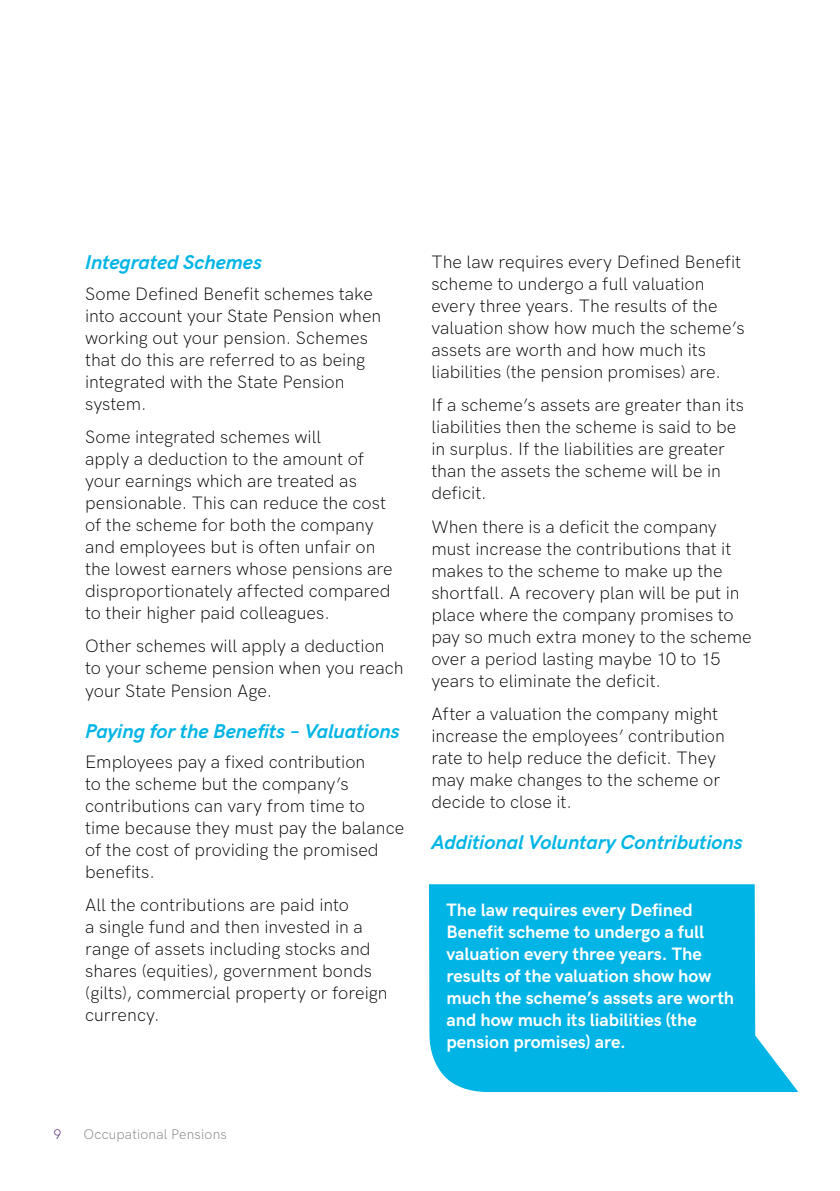
<style>
.page{position:relative;width:840px;height:1191px;background:#fff}
.page>*{position:absolute;margin:0;border:0;box-sizing:border-box;transform-origin:0 0}
.t1{font:italic 700 20px "HK Grotesk";letter-spacing:-.005em;color:#00b5e5}
.t2{font:300 18px/22px "HK Grotesk";letter-spacing:.005em;color:#000}
.t3{font:700 18px/22px "HK Grotesk";color:#fff}
.t4{font:300 14px "HK Grotesk";letter-spacing:.015em;color:#7b7c80}
.t5{font:300 14px "HK Grotesk";color:#461e6e}
</style>
<div class="page">
<svg style="left:428px;top:884px;width:369px;height:208px;background:#1cbde7"></svg>
<p class="t1" style="left:85px;top:247px;width:178px">Integrated Schemes</p>
<p class="t2" style="left:85px;top:281px;width:297px">Some Defined Benefit schemes take into account your State Pension when working out your pension. Schemes that do this are referred to as being integrated with the State Pension system.</p>
<p class="t2" style="left:85px;top:424px;width:309px">Some integrated schemes will<br>apply a deduction to the amount of your earnings which are treated as pensionable. This can reduce the cost of the scheme for both the company and employees but is often unfair on the lowest earners whose pensions are disproportionately affected compared to their higher paid colleagues.</p>
<p class="t2" style="left:85px;top:634px;width:320px">Other schemes will apply a deduction to your scheme pension when you reach your State Pension Age.</p>
<p class="t1" style="left:85px;top:715px;width:316px">Paying for the Benefits – Valuations</p>
<p class="t2" style="left:85px;top:749px;width:320px">Employees pay a fixed contribution<br>to the scheme but the company’s contributions can vary from time to time because they must pay the balance of the cost of providing the promised benefits.</p>
<p class="t2" style="left:85px;top:893px;width:304px">All the contributions are paid into<br>a single fund and then invested in a range of assets including stocks and shares (equities), government bonds (gilts), commercial property or foreign currency.</p>
<p class="t2" style="left:431px;top:249px;width:314px">The law requires every Defined Benefit scheme to undergo a full valuation every three years. The results of the valuation show how much the scheme’s assets are worth and how much its liabilities (the pension promises) are.</p>
<p class="t2" style="left:431px;top:392px;width:314px">If a scheme’s assets are greater than its liabilities then the scheme is said to be in surplus. If the liabilities are greater than the assets the scheme will be in deficit.</p>
<p class="t2" style="left:431px;top:514px;width:321px">When there is a deficit the company must increase the contributions that it makes to the scheme to make up the shortfall. A recovery plan will be put in place where the company promises to pay so much extra money to the scheme over a period lasting maybe 10 to 15 years to eliminate the deficit.</p>
<p class="t2" style="left:431px;top:701px;width:295px">After a valuation the company might increase the employees’ contribution rate to help reduce the deficit. They may make changes to the scheme or decide to close it.</p>
<p class="t1" style="left:431px;top:827px;width:313px">Additional Voluntary Contributions</p>
<p class="t3" style="left:446px;top:897px;width:289px">The law requires every Defined<br>Benefit scheme to undergo a full valuation every three years. The results of the valuation show how much the scheme’s assets are worth and how much its liabilities (the pension promises) are.</p>
<p class="t5" style="left:53px;top:1123px;width:9px">9</p>
<p class="t4" style="left:83px;top:1123px;width:145px">Occupational Pensions</p>
</div>
